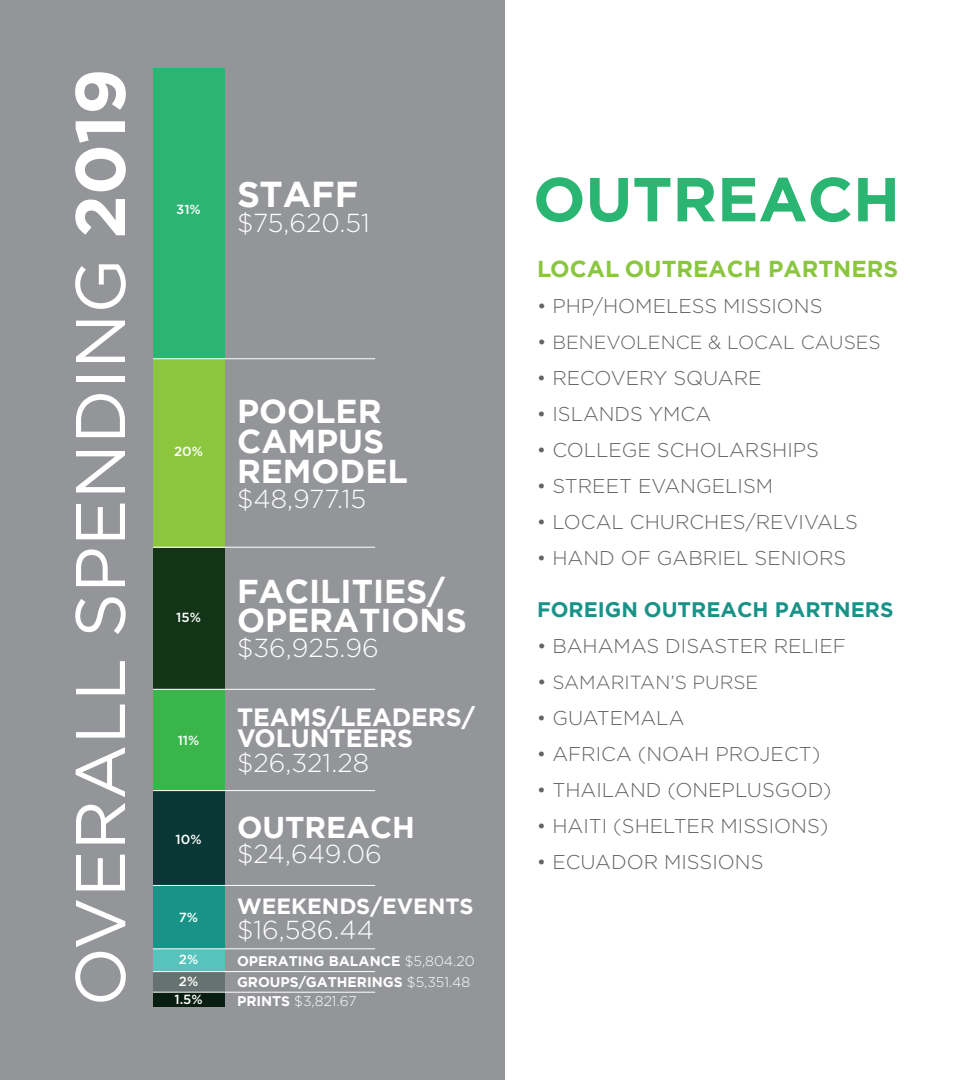
<style>
.page{position:relative;width:960px;height:1080px;background:#fff}
.page>*{position:absolute;margin:0;border:0;box-sizing:border-box;transform-origin:0 0}
.t1{font:70px "Gotham";color:#fff}
.t2{font:700 62px "Gotham";color:#2bb572}
.t3{font:700 36px "Gotham";color:#fff}
.t4{font:700 33px/30px "Gotham";color:#fff}
.t5{font:700 30px "Gotham";color:#fff}
.t6{font:300 26px "Gotham";color:#fff}
.t7{font:700 25px/21.6px "Gotham";letter-spacing:-.005em;color:#fff}
.t8{font:700 23px "Gotham";color:#8bc640}
.t9{font:700 22px "Gotham";color:#fff}
.t10{font:700 21px "Gotham";color:#199387}
.t11{font:300 20px "Gotham";color:#636465}
.t12{font:300 19px "Gotham";color:#636465}
.t13{font:700 14px/21px "Gotham";color:#fff}
.t14{font:300 14px "Gotham";color:#fff}
.t15{font:500 13.2px "Gotham";color:#fff}
.s1{font-weight:700}
.s2{font-weight:300}
.s3{font-size:20px}
</style>
<div class="page">
<div style="left:0;top:0;width:505px;height:1080px;background:#939598"></div>
<div style="left:153px;top:992px;width:71px;height:14px;background:#091e12"></div>
<div style="left:153px;top:971px;width:71px;height:21px;background:#65726f"></div>
<div style="left:153px;top:949px;width:71px;height:22px;background:#58c3bc"></div>
<div style="left:153px;top:885px;width:71px;height:64px;background:#199387"></div>
<div style="left:153px;top:790px;width:71px;height:95px;background:#083735"></div>
<div style="left:153px;top:689px;width:71px;height:101px;background:#3ab54a"></div>
<div style="left:153px;top:547px;width:71px;height:142px;background:#143418"></div>
<div style="left:153px;top:359px;width:71px;height:188px;background:#8bc63e"></div>
<div style="left:153px;top:68px;width:71px;height:291px;background:#2bb572"></div>
<hr style="left:153px;top:992px;width:222px;height:1px;background:#fff">
<hr style="left:153px;top:971px;width:222px;height:1px;background:#fff">
<hr style="left:153px;top:948px;width:222px;height:1px;background:#fff">
<hr style="left:153px;top:885px;width:222px;height:1px;background:#fff">
<hr style="left:153px;top:790px;width:222px;height:1px;background:#fff">
<hr style="left:153px;top:689px;width:222px;height:1px;background:#fff">
<hr style="left:153px;top:547px;width:222px;height:1px;background:#fff">
<hr style="left:153px;top:358px;width:222px;height:1px;background:#fff">
<h1 class="t1" style="left:69px;top:1006px;width:940px;rotate:-90deg">OVERALL SPENDING <span class="s1">2019</span></h1>
<p class="t15" style="left:176px;top:203px;width:26px">31%</p>
<h3 class="t3" style="left:237px;top:178px;width:123px">STAFF</h3>
<h3 class="t6" style="left:237px;top:211px;width:134px">$75,620.51</h3>
<p class="t15" style="left:174px;top:445px;width:30px">20%</p>
<p class="t15" style="left:176px;top:612px;width:26px">15%</p>
<p class="t15" style="left:178px;top:734px;width:23px">11%</p>
<p class="t15" style="left:176px;top:833px;width:27px">10%</p>
<p class="t15" style="left:179px;top:912px;width:21px">7%</p>
<p class="t15" style="left:179px;top:954px;width:21px">2%</p>
<p class="t15" style="left:179px;top:975px;width:21px">2%</p>
<p class="t15" style="left:174px;top:993px;width:30px">1.5%</p>
<h3 class="t4" style="left:237px;top:399px;width:173px">POOLER<br>CAMPUS<br>REMODEL</h3>
<h3 class="t6" style="left:237px;top:488px;width:131px">$48,977.15</h3>
<h3 class="t4" style="left:237px;top:578px;width:231px;line-height:29px">FACILITIES/<br>OPERATIONS</h3>
<h3 class="t6" style="left:237px;top:636px;width:143px">$36,925.96</h3>
<p class="t7" style="left:237px;top:707px;width:239px">TEAMS/LEADERS/<br>VOLUNTEERS</p>
<h3 class="t6" style="left:237px;top:751px;width:134px">$26,321.28</h3>
<h3 class="t5" style="left:237px;top:813px;width:180px">OUTREACH</h3>
<h3 class="t6" style="left:237px;top:842px;width:146px">$24,649.06</h3>
<p class="t9" style="left:237px;top:896px;width:238px">WEEKENDS/EVENTS</p>
<h3 class="t6" style="left:237px;top:918px;width:139px">$16,586.44</h3>
<p class="t13" style="left:237px;top:951px;width:239px">OPERATING BALANCE <span class="s2">$5,804.20<br></span>GROUPS/GATHERINGS <span class="s2">$5,351.48</span></p>
<p class="t14" style="left:237px;top:995px;width:121px"><span class="s1">PRINTS</span> $3,821.67</p>
<h2 class="t2" style="left:533px;top:172px;width:369px">OUTREACH</h2>
<p class="t8" style="left:537px;top:258px;width:363px">LOCAL OUTREACH PARTNERS</p>
<p class="t11" style="left:537px;top:297px;width:287px">• PHP/HOMELESS MISSIONS</p>
<p class="t12" style="left:537px;top:333px;width:345px"><span class="s3">•</span> BENEVOLENCE &amp; LOCAL CAUSES</p>
<p class="t11" style="left:537px;top:369px;width:226px">• RECOVERY SQUARE</p>
<p class="t11" style="left:537px;top:405px;width:176px">• ISLANDS YMCA</p>
<p class="t11" style="left:537px;top:441px;width:284px">• COLLEGE SCHOLARSHIPS</p>
<p class="t11" style="left:537px;top:477px;width:238px">• STREET EVANGELISM</p>
<p class="t11" style="left:537px;top:513px;width:323px">• LOCAL CHURCHES/REVIVALS</p>
<p class="t11" style="left:537px;top:549px;width:311px">• HAND OF GABRIEL SENIORS</p>
<p class="t10" style="left:537px;top:600px;width:358px">FOREIGN OUTREACH PARTNERS</p>
<p class="t11" style="left:537px;top:637px;width:310px">• BAHAMAS DISASTER RELIEF</p>
<p class="t12" style="left:537px;top:673px;width:223px"><span class="s3">•</span> SAMARITAN’S PURSE</p>
<p class="t11" style="left:537px;top:709px;width:149px">• GUATEMALA</p>
<p class="t11" style="left:537px;top:745px;width:285px">• AFRICA (NOAH PROJECT)</p>
<p class="t11" style="left:537px;top:781px;width:296px">• THAILAND (ONEPLUSGOD)</p>
<p class="t11" style="left:537px;top:817px;width:293px">• HAITI (SHELTER MISSIONS)</p>
<p class="t11" style="left:537px;top:853px;width:228px">• ECUADOR MISSIONS</p>
</div>
